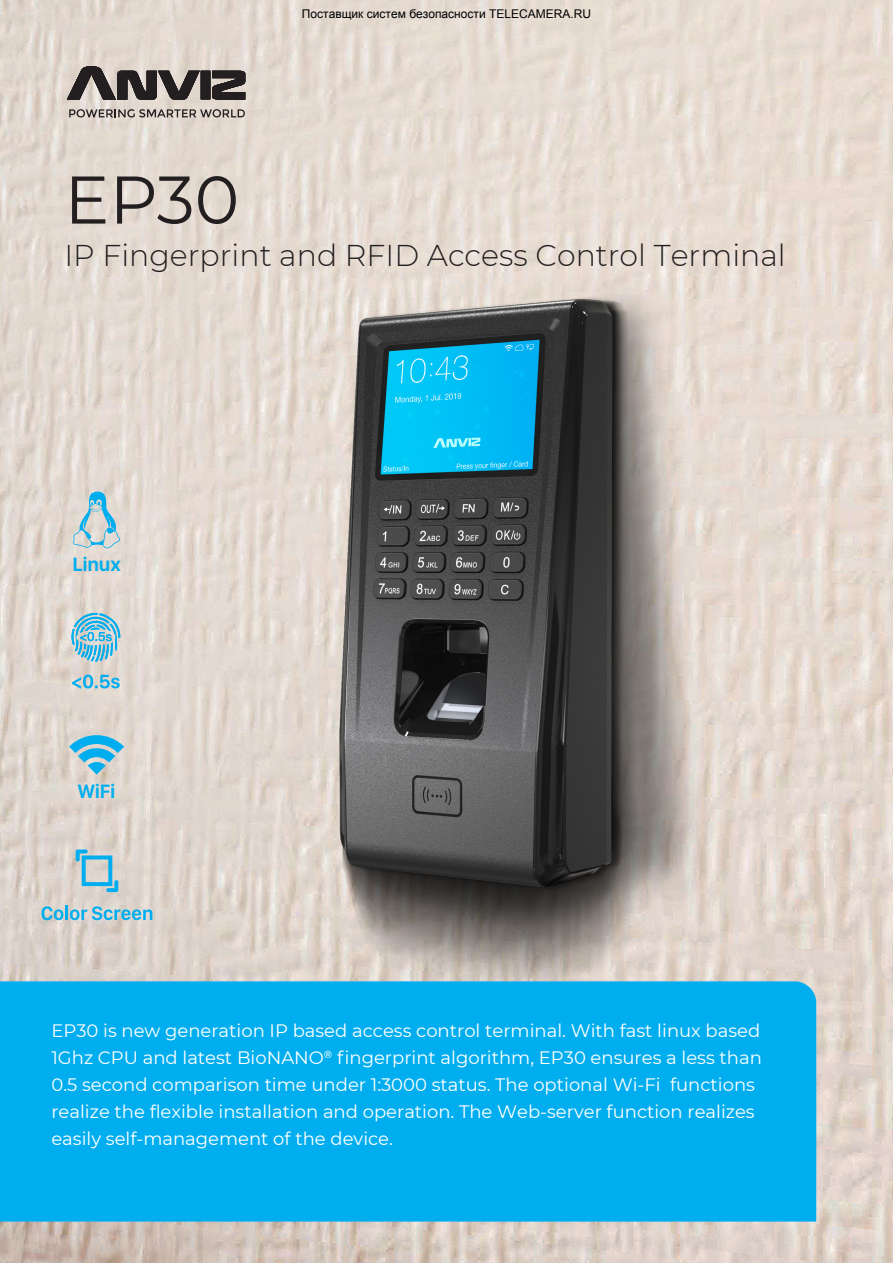
<style>
.page{position:relative;width:893px;height:1263px;background:#fff}
.page>*{position:absolute;margin:0;border:0;box-sizing:border-box;transform-origin:0 0}
.t1{font:67.2px "Montserrat";color:#231f20}
.t2{font:300 30px "Montserrat";color:#231f20}
.t3{font:600 20.1px "SF Compact Display";letter-spacing:-.01em;color:#00aeef}
.t4{font:18px/27px "Montserrat";color:#fff}
</style>
<div class="page">
<img style="left:0;top:0;width:893px;height:1263px">
<img style="left:223px;top:261px;width:540px;height:720px">
<div style="left:0;top:981px;width:816px;height:240px;background:#00aeef"></div>
<svg style="left:67px;top:66px;width:178px;height:34px;background:#716a67"></svg>
<svg style="left:69px;top:109px;width:176px;height:9px;background:#9d9590"></svg>
<svg style="left:69px;top:735px;width:55px;height:39px;background:#80c5dc"></svg>
<svg style="left:73px;top:492px;width:47px;height:56px;background:#afcfd7"></svg>
<svg style="left:76px;top:849px;width:42px;height:43px;background:#97c7d7"></svg>
<svg style="left:42px;top:906px;width:21px;height:14px"></svg>
<hr style="left:65px;top:906px;width:3px;height:14px;background:#00aeef">
<svg style="left:70px;top:906px;width:82px;height:14px"></svg>
<svg style="left:72px;top:613px;width:48px;height:49px;background:#89c6da"></svg>
<svg style="left:72px;top:675px;width:48px;height:14px"></svg>
<h1 class="t1" style="left:64px;top:153px;width:176px">EP30</h1>
<h2 class="t2" style="left:64px;top:235px;width:723px">IP Fingerprint and RFID Access Control Terminal</h2>
<p class="t3" style="left:73px;top:550px;width:50px">Linux</p>
<p class="t3" style="left:78px;top:777px;width:39px">WiFi</p>
<p class="t4" style="left:51px;top:1016px;width:712px">EP30 is new generation IP based access control terminal. With fast linux based 1Ghz CPU and latest BioNANO<sup>®</sup> fingerprint algorithm, EP30 ensures a less than 0.5 second comparison time under 1:3000 status. The optional Wi-Fi functions realize the flexible installation and operation. The Web-server function realizes easily self-management of the device.</p>
</div>
